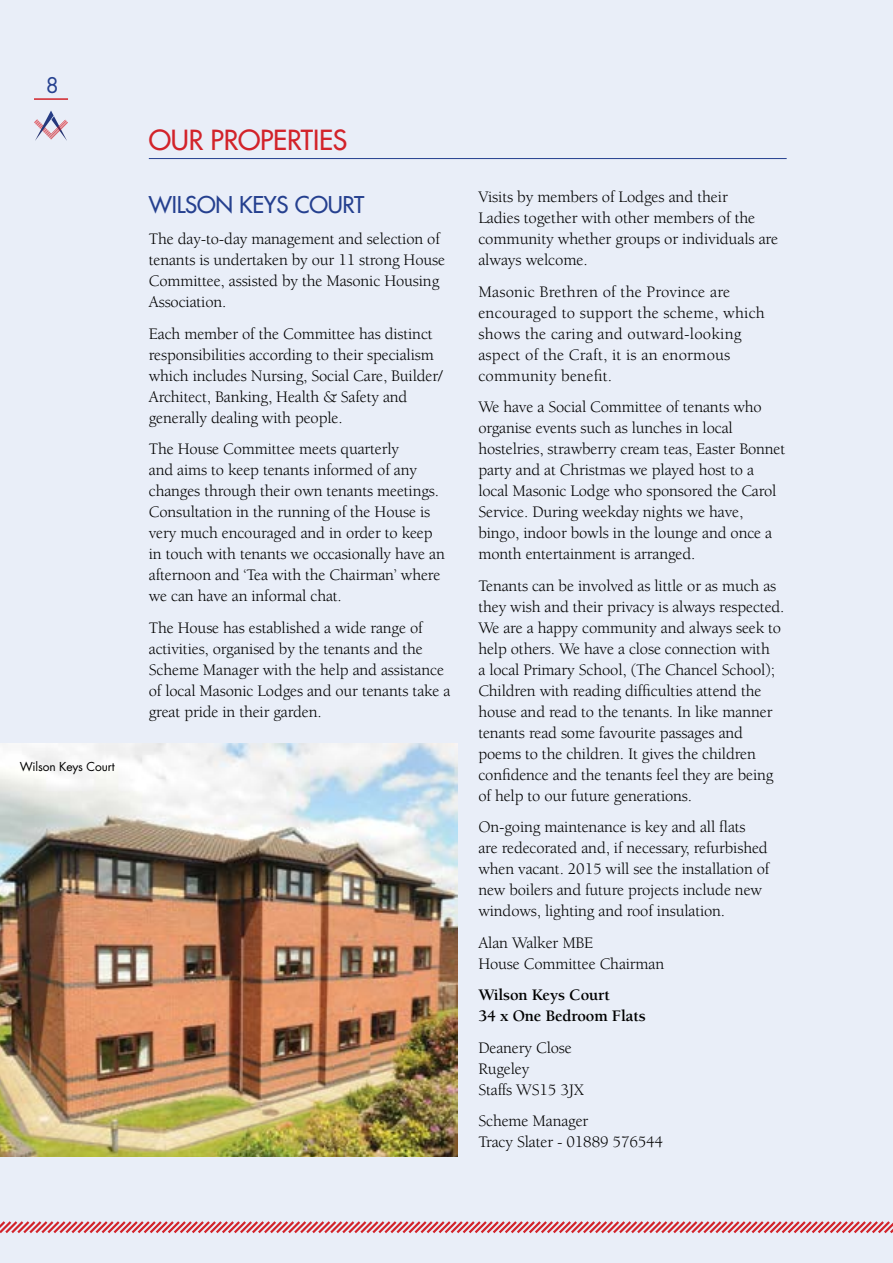
<style>
.page{position:relative;width:893px;height:1263px;background:#e9eef8}
.page>*{position:absolute;margin:0;border:0;box-sizing:border-box;transform-origin:0 0}
.t1{font:27px "Futura";letter-spacing:-.01em;color:#d2232a}
.t2{font:22.5px "Futura";letter-spacing:-.01em;color:#25408f}
.t3{font:21px "Futura";color:#25408f}
.t4{font:16.5px/21px "Berkeley";letter-spacing:-.01em;color:#000}
.t5{font:16.5px/21px "Berkeley";letter-spacing:.01em;color:#000}
.t6{font:700 16.5px/21px "Berkeley";letter-spacing:-.01em;color:#000}
.t7{font:12px "Futura";letter-spacing:-.01em;color:#000}
</style>
<div class="page">
<hr style="left:34px;top:98px;width:34px;height:2px;background:#d2232a">
<svg style="left:34px;top:111px;width:34px;height:30px"></svg>
<hr style="left:149px;top:158px;width:638px;height:1px;background:#25408f">
<img style="left:0;top:744px;width:457px;height:413px">
<svg style="left:0;top:1221px;width:893px;height:13px"></svg>
<p class="t3" style="left:46px;top:71px;width:14px">8</p>
<p class="t7" style="left:20px;top:759px;width:97px">Wilson Keys Court</p>
<h1 class="t1" style="left:149px;top:122px;width:200px">OUR PROPERTIES</h1>
<h2 class="t2" style="left:149px;top:190px;width:217px">WILSON KEYS COURT</h2>
<p class="t4" style="left:149px;top:229px;width:298px">The day-to-day management and selection of tenants is undertaken by our 11 strong House Committee, assisted by the Masonic Housing Association.</p>
<p class="t4" style="left:149px;top:323px;width:295px">Each member of the Committee has distinct responsibilities according to their specialism which includes Nursing, Social Care, Builder/ Architect, Banking, Health &amp; Safety and generally dealing with people.</p>
<p class="t4" style="left:149px;top:439px;width:298px">The House Committee meets quarterly<br>and aims to keep tenants informed of any changes through their own tenants meetings.<br>Consultation in the running of the House is very much encouraged and in order to keep in touch with tenants we occasionally have an afternoon and ‘Tea with the Chairman’ where we can have an informal chat.</p>
<p class="t4" style="left:149px;top:617px;width:303px">The House has established a wide range of activities, organised by the tenants and the Scheme Manager with the help and assistance of local Masonic Lodges and our tenants take a great pride in their garden.</p>
<p class="t4" style="left:478px;top:187px;width:301px">Visits by members of Lodges and their<br>Ladies together with other members of the community whether groups or individuals are always welcome.</p>
<p class="t5" style="left:478px;top:281px;width:288px">Masonic Brethren of the Province are encouraged to support the scheme, which shows the caring and outward-looking aspect of the Craft, it is an enormous community benefit.</p>
<p class="t4" style="left:478px;top:397px;width:308px">We have a Social Committee of tenants who organise events such as lunches in local hostelries, strawberry cream teas, Easter Bonnet party and at Christmas we played host to a local Masonic Lodge who sponsored the Carol Service. During weekday nights we have, bingo, indoor bowls in the lounge and once a month entertainment is arranged.</p>
<p class="t4" style="left:478px;top:575px;width:308px">Tenants can be involved as little or as much as they wish and their privacy is always respected.<br>We are a happy community and always seek to help others. We have a close connection with<br>a local Primary School, (The Chancel School); Children with reading difficulties attend the house and read to the tenants. In like manner tenants read some favourite passages and poems to the children. It gives the children confidence and the tenants feel they are being of help to our future generations.</p>
<p class="t4" style="left:478px;top:817px;width:293px">On-going maintenance is key and all flats<br>are redecorated and, if necessary, refurbished when vacant. 2015 will see the installation of new boilers and future projects include new windows, lighting and roof insulation.</p>
<p class="t4" style="left:478px;top:932px;width:187px">Alan Walker MBE<br>House Committee Chairman</p>
<p class="t6" style="left:478px;top:985px;width:169px">Wilson Keys Court<br>34 x One Bedroom Flats</p>
<p class="t4" style="left:478px;top:1037px;width:107px">Deanery Close<br>Rugeley<br>Staffs WS15 3JX</p>
<p class="t4" style="left:478px;top:1111px;width:186px">Scheme Manager<br>Tracy Slater - 01889 576544</p>
</div>
